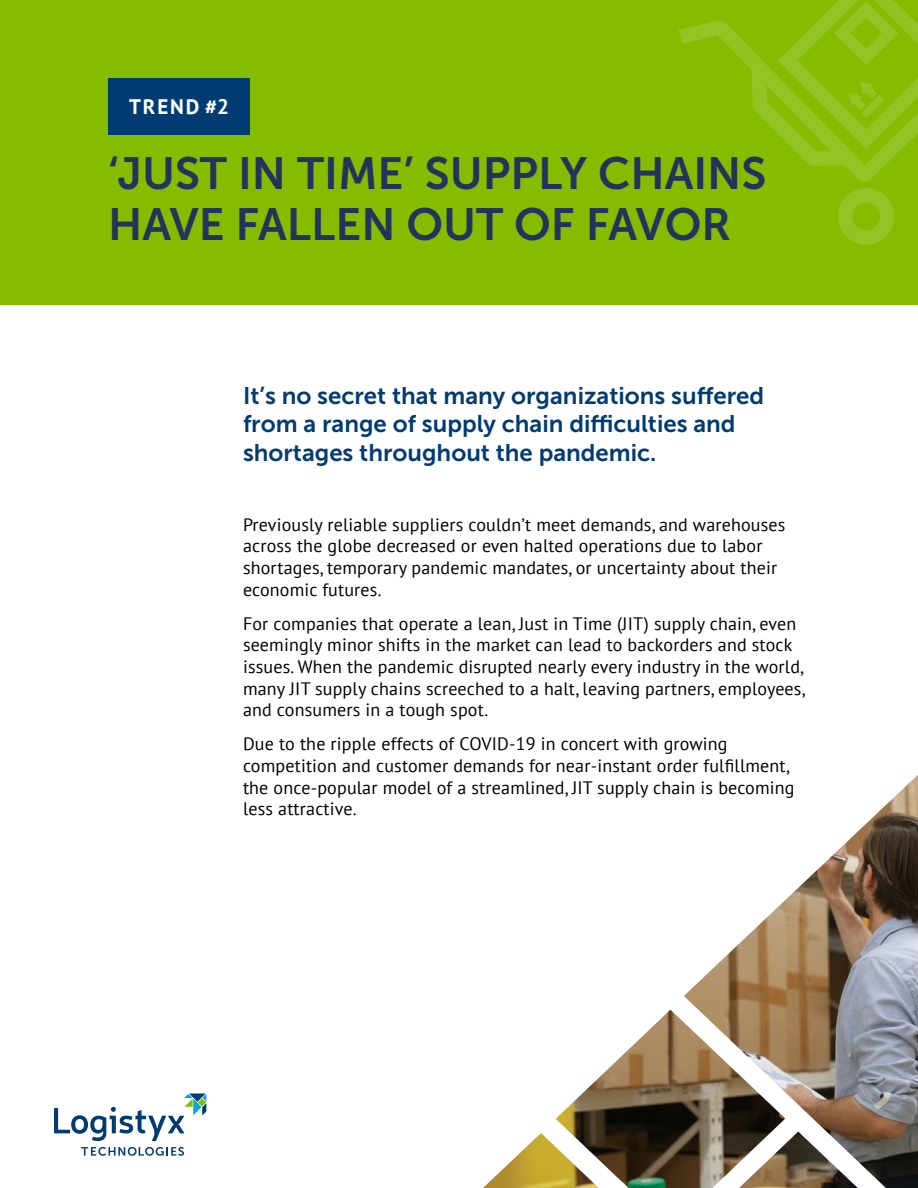
<style>
.page{position:relative;width:918px;height:1188px;background:#fff}
.page>*{position:absolute;margin:0;border:0;box-sizing:border-box;transform-origin:0 0}
.t1{font:45px/51px "Museo Sans 700";color:#24335d}
.t2{font:24px/28.8px "Museo Sans 700";color:#003b71}
.t3{font:700 21px "PT Sans";letter-spacing:.09em;color:#fff}
.t4{font:18px/21.6px "PT Sans";letter-spacing:.01em;color:#000}
</style>
<div class="page">
<svg style="left:81px;top:1147px;width:103px;height:9px"></svg>
<svg style="left:54px;top:1094px;width:152px;height:47px"></svg>
<svg style="left:483px;top:774px;width:435px;height:414px"></svg>
<div style="left:0;top:0;width:918px;height:305px;background:#84bd00"></div>
<div style="left:108px;top:78px;width:141px;height:57px;background:#003b71"></div>
<svg style="left:838px;top:188px;width:56px;height:57px"></svg>
<svg style="left:678px;top:0;width:240px;height:182px"></svg>
<p class="t3" style="left:129px;top:93px;width:101px">TREND #2</p>
<h1 class="t1" style="left:108px;top:148px;width:660px">‘JUST IN TIME’ SUPPLY CHAINS<br>HAVE FALLEN OUT OF FAVOR</h1>
<h2 class="t2" style="left:243px;top:381px;width:523px">It’s no secret that many organizations suffered from a range of supply chain difficulties and shortages throughout the pandemic.</h2>
<p class="t4" style="left:243px;top:513px;width:544px">Previously reliable suppliers couldn’t meet demands, and warehouses across the globe decreased or even halted operations due to labor shortages, temporary pandemic mandates, or uncertainty about their economic futures.</p>
<p class="t4" style="left:243px;top:612px;width:564px">For companies that operate a lean, Just in Time (JIT) supply chain, even seemingly minor shifts in the market can lead to backorders and stock issues. When the pandemic disrupted nearly every industry in the world, many JIT supply chains screeched to a halt, leaving partners, employees, and consumers in a tough spot.</p>
<p class="t4" style="left:243px;top:733px;width:553px">Due to the ripple effects of COVID-19 in concert with growing competition and customer demands for near-instant order fulfillment, the once-popular model of a streamlined, JIT supply chain is becoming less attractive.</p>
</div>
